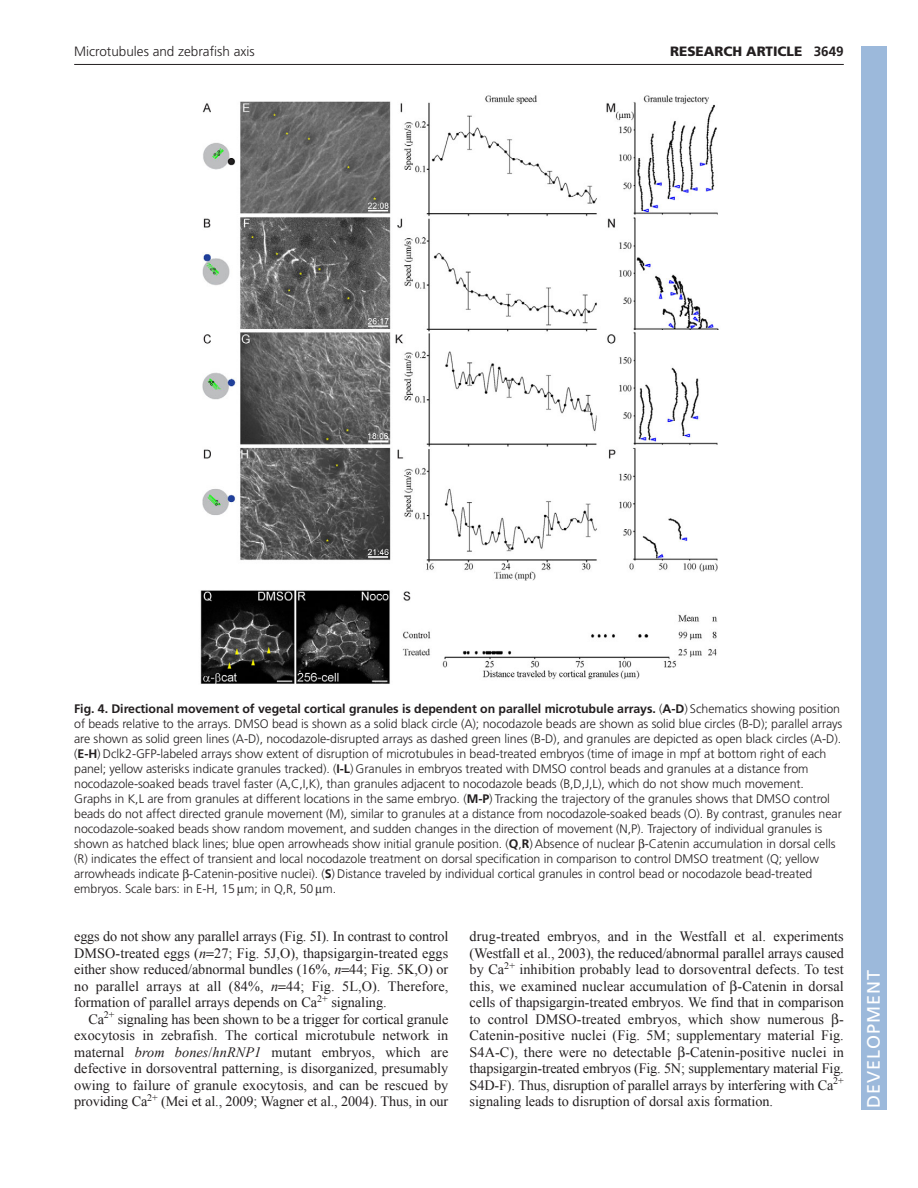
<style>
.page{position:relative;width:918px;height:1188px;background:#fff}
.page>*{position:absolute;margin:0;border:0;box-sizing:border-box;transform-origin:0 0}
.t1{font:18px "Frutiger LT Std";letter-spacing:.055em;color:#fff}
.t2{font:14.25px/16.5px "Times New Roman";letter-spacing:-.005em;color:#231f20;text-align:justify}
.t3{font:300 13.5px "Frutiger";color:#231f20}
.t4{font:900 13.5px "Frutiger LT Std";color:#231f20}
.t5{font:300 12.3px/15px "Frutiger";letter-spacing:-.005em;color:#231f20}
.s1{font-weight:700}
.s2{font-style:italic}
</style>
<div class="page">
<hr style="left:74px;top:64px;width:770px;height:1px;background:#231f20">
<img style="left:200px;top:95px;width:519px;height:589px">
<div style="left:861px;top:46px;width:25px;height:1064px;background:#9cb9db"></div>
<p class="t3" style="left:74px;top:46px;width:182px">Microtubules and zebrafish axis</p>
<p class="t4" style="left:670px;top:46px;width:175px">RESEARCH ARTICLE <span class="s1">3649</span></p>
<p class="t5" style="left:74px;top:702px;width:770px"><span class="s1">Fig. 4. Directional movement of vegetal cortical granules is dependent on parallel microtubule arrays.</span> (<span class="s1">A-D</span>) Schematics showing position of beads relative to the arrays. DMSO bead is shown as a solid black circle (A); nocodazole beads are shown as solid blue circles (B-D); parallel arrays are shown as solid green lines (A-D), nocodazole-disrupted arrays as dashed green lines (B-D), and granules are depicted as open black circles (A-D). (<span class="s1">E-H</span>) Dclk2-GFP-labeled arrays show extent of disruption of microtubules in bead-treated embryos (time of image in mpf at bottom right of each panel; yellow asterisks indicate granules tracked). (<span class="s1">I-L</span>) Granules in embryos treated with DMSO control beads and granules at a distance from nocodazole-soaked beads travel faster (A,C,I,K), than granules adjacent to nocodazole beads (B,D,J,L), which do not show much movement.<br>Graphs in K,L are from granules at different locations in the same embryo. (<span class="s1">M-P</span>) Tracking the trajectory of the granules shows that DMSO control beads do not affect directed granule movement (M), similar to granules at a distance from nocodazole-soaked beads (O). By contrast, granules near nocodazole-soaked beads show random movement, and sudden changes in the direction of movement (N,P). Trajectory of individual granules is shown as hatched black lines; blue open arrowheads show initial granule position. (<span class="s1">Q</span>,<span class="s1">R</span>) Absence of nuclear -Catenin accumulation in dorsal cells (R) indicates the effect of transient and local nocodazole treatment on dorsal specification in comparison to control DMSO treatment (Q; yellow arrowheads indicate -Catenin-positive nuclei). (<span class="s1">S</span>) Distance traveled by individual cortical granules in control bead or nocodazole bead-treated embryos. Scale bars: in E-H, 15 m; in Q,R, 50 m.</p>
<p class="t2" style="left:74px;top:928px;width:376px">eggs do not show any parallel arrays (Fig. 5I). In contrast to control DMSO-treated eggs (<span class="s2">n</span> 27; Fig. 5J,O), thapsigargin-treated eggs either show reduced/abnormal bundles (16%, <span class="s2">n</span> 44; Fig. 5K,O) or no parallel arrays at all (84%, <span class="s2">n</span> 44; Fig. 5L,O). Therefore, formation of parallel arrays depends on Ca<sup>2+</sup> signaling.</p>
<p class="t2" style="left:74px;top:1011px;width:376px;text-indent:14px">Ca<sup>2+</sup> signaling has been shown to be a trigger for cortical granule exocytosis in zebrafish. The cortical microtubule network in maternal <span class="s2">brom bones</span>/<span class="s2">hnRNP1</span> mutant embryos, which are defective in dorsoventral patterning, is disorganized, presumably owing to failure of granule exocytosis, and can be rescued by providing Ca<sup>2+</sup> (Mei et al., 2009; Wagner et al., 2004). Thus, in our</p>
<p class="t2" style="left:470px;top:928px;width:376px">drug-treated embryos, and in the Westfall et al. experiments (Westfall et al., 2003), the reduced/abnormal parallel arrays caused by Ca<sup>2+</sup> inhibition probably lead to dorsoventral defects. To test this, we examined nuclear accumulation of -Catenin in dorsal cells of thapsigargin-treated embryos. We find that in comparison to control DMSO-treated embryos, which show numerous - Catenin-positive nuclei (Fig. 5M; supplementary material Fig.<br>S4A-C), there were no detectable -Catenin-positive nuclei in thapsigargin-treated embryos (Fig. 5N; supplementary material Fig.<br>S4D-F). Thus, disruption of parallel arrays by interfering with Ca<sup>2+ </sup>signaling leads to disruption of dorsal axis formation.</p>
<h1 class="t1" style="left:863px;top:1108px;width:140px;rotate:-90deg">DEVELOPMENT</h1>
</div>
